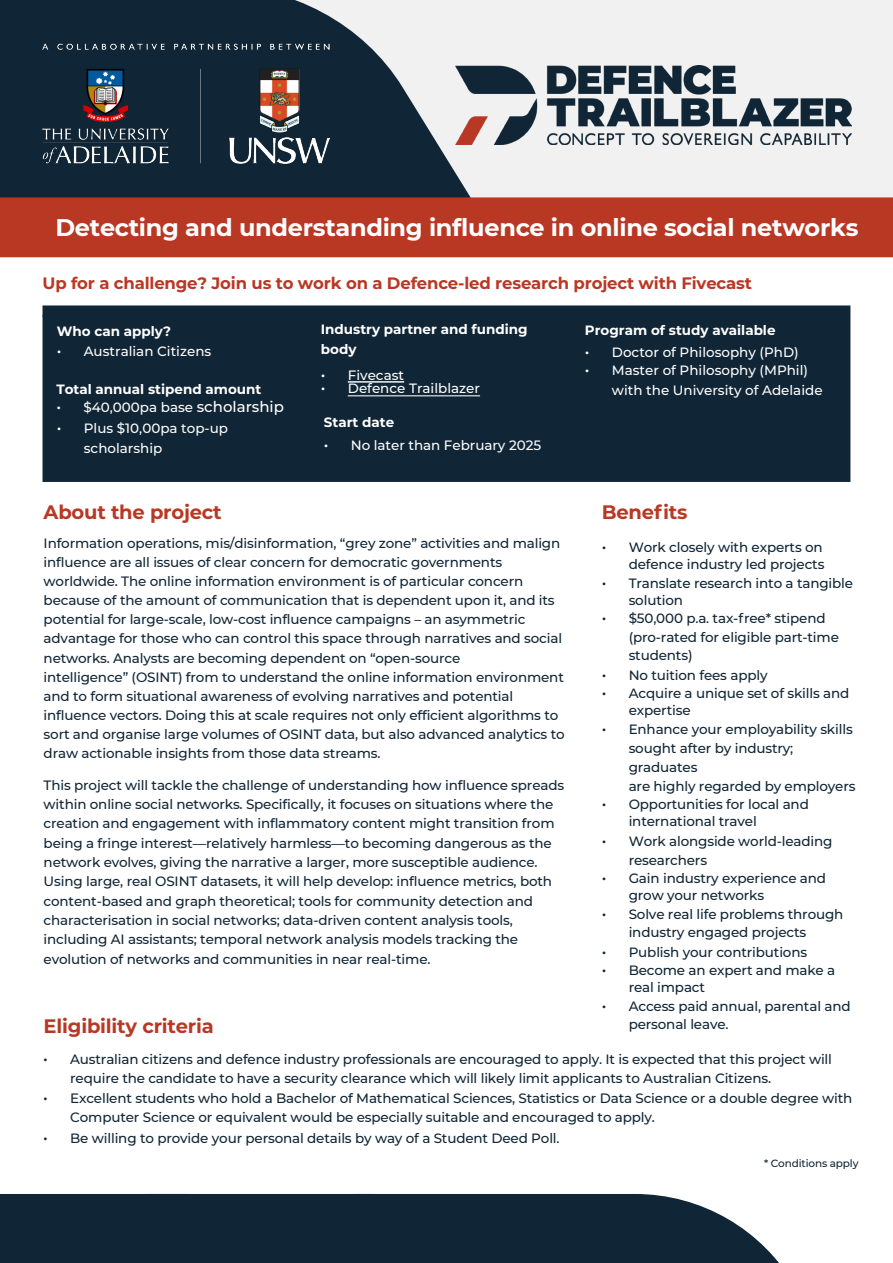
<style>
.page{position:relative;width:893px;height:1263px;background:#fff}
.page>*{position:absolute;margin:0;border:0;box-sizing:border-box;transform-origin:0 0}
.t1{font:700 24px "Montserrat";letter-spacing:-.01em;color:#fff}
.t2{font:700 19.5px "Montserrat";letter-spacing:-.01em;color:#b93823}
.t3{font:700 16.5px "Montserrat";letter-spacing:-.01em;color:#b93823}
.t4{font:500 13.5px/19.2px "Montserrat";letter-spacing:-.01em;color:#102535}
.t5{font:500 13.5px/19.8px "Montserrat";color:#fff}
.t6{font:700 13.5px/19.2px "Montserrat";color:#fff}
.t7{font:500 10.5px "Montserrat";letter-spacing:-.015em;color:#102535}
.s1{font-size:15px}
</style>
<div class="page">
<div style="left:43px;top:306px;width:807px;height:175px;background:#102535"></div>
<hr style="left:348px;top:395px;width:132px;height:1px;background:#fff">
<hr style="left:348px;top:382px;width:56px;height:1px;background:#fff">
<div style="left:43px;top:305px;width:807px;height:177px;border:2px solid #102535"></div>
<div style="left:477px;top:0;width:416px;height:197px;background:#f1f1f1"></div>
<svg style="left:188px;top:0;width:289px;height:197px;fill:#102535"></svg>
<div style="left:0;top:0;width:188px;height:197px;background:#102535"></div>
<img style="left:455px;top:66px;width:396px;height:78px">
<img style="left:43px;top:43px;width:287px;height:131px">
<svg style="left:42px;top:314px;width:4px;height:3px"></svg>
<div style="left:1px;top:198px;width:891px;height:58px;background:#b93823"></div>
<div style="left:0;top:197px;width:893px;height:60px;border:2px solid #b93823"></div>
<div style="left:0;top:1194px;width:779px;height:69px;background:#102535"></div>
<h1 class="t1" style="left:55px;top:210px;width:804px">Detecting and understanding influence in online social networks</h1>
<p class="t3" style="left:43px;top:271px;width:711px">Up for a challenge? Join us to work on a Defence-led research project with Fivecast</p>
<p class="t6" style="left:57px;top:321px;width:116px">Who can apply?</p>
<p class="t5" style="left:57px;top:341px;width:156px"><span class="s1">•</span> Australian Citizens</p>
<p class="t6" style="left:321px;top:319px;width:208px">Industry partner and funding body</p>
<p class="t5" style="left:321px;top:364px;width:85px"><span class="s1">•</span> Fivecast</p>
<p class="t6" style="left:585px;top:320px;width:192px">Program of study available</p>
<p class="t5" style="left:585px;top:341px;width:215px"><span class="s1">•</span> Doctor of Philosophy (PhD)</p>
<p class="t5" style="left:612px;top:359px;width:212px;line-height:20.2px;text-indent:-27px"><span class="s1">•</span> Master of Philosophy (MPhil) with the University of Adelaide</p>
<p class="t6" style="left:56px;top:379px;width:206px">Total annual stipend amount</p>
<p class="t5" style="left:321px;top:378px;width:161px"><span class="s1">•</span> Defence Trailblazer</p>
<p class="t5" style="left:56px;top:397px;width:229px"><span class="s1">•</span> $40,000pa base <span class="s1">scholarship</span></p>
<p class="t5" style="left:84px;top:418px;width:146px;text-indent:-27px"><span class="s1">•</span> Plus $10,00pa top-up scholarship</p>
<p class="t6" style="left:324px;top:411px;width:72px">Start date</p>
<p class="t5" style="left:324px;top:434px;width:219px"><span class="s1">•</span> No later than February 2025</p>
<h2 class="t2" style="left:44px;top:498px;width:180px">About the project</h2>
<p class="t4" style="left:44px;top:533px;width:523px">Information operations, mis/disinformation, “grey zone” activities and malign influence are all issues of clear concern for democratic governments worldwide. The online information environment is of particular concern because of the amount of communication that is dependent upon it, and its potential for large-scale, low-cost influence campaigns – an asymmetric advantage for those who can control this space through narratives and social networks. Analysts are becoming dependent on “open-source<br>intelligence” (OSINT) from to understand the online information environment and to form situational awareness of evolving narratives and potential influence vectors. Doing this at scale requires not only efficient algorithms to sort and organise large volumes of OSINT data, but also advanced analytics to draw actionable insights from those data streams.</p>
<p class="t4" style="left:44px;top:775px;width:522px">This project will tackle the challenge of understanding how influence spreads within online social networks. Specifically, it focuses on situations where the creation and engagement with inflammatory content might transition from being a fringe interest—relatively harmless—to becoming dangerous as the network evolves, giving the narrative a larger, more susceptible audience.<br>Using large, real OSINT datasets, it will help develop: influence metrics, both content-based and graph theoretical; tools for community detection and characterisation in social networks; data-driven content analysis tools, including AI assistants; temporal network analysis models tracking the evolution of networks and communities in near real-time.</p>
<h2 class="t2" style="left:602px;top:498px;width:87px">Benefits</h2>
<p class="t4" style="left:602px;top:538px;width:224px;line-height:17px;text-align:right"><span class="s1">•</span> Work closely with experts on defence industry led projects</p>
<p class="t4" style="left:629px;top:574px;width:226px;line-height:17px;text-indent:-27px"><span class="s1">•</span> Translate research into a tangible solution</p>
<p class="t4" style="left:629px;top:608px;width:212px;line-height:18.6px;text-indent:-27px"><span class="s1">•</span> $50,000 p.a. tax-free* stipend (pro-rated for eligible part-time students)</p>
<p class="t4" style="left:602px;top:665px;width:167px"><span class="s1">•</span> No tuition fees apply</p>
<p class="t4" style="left:629px;top:684px;width:222px;line-height:17px;text-indent:-27px"><span class="s1">•</span> Acquire a unique set of skills and expertise</p>
<p class="t4" style="left:629px;top:719px;width:228px;text-indent:-27px"><span class="s1">•</span> Enhance your employability skills sought after by industry; graduates<br>are highly regarded by employers</p>
<p class="t4" style="left:629px;top:796px;width:182px;line-height:17px;text-indent:-27px"><span class="s1">•</span> Opportunities for local and international travel</p>
<p class="t4" style="left:629px;top:831px;width:205px;text-indent:-27px"><span class="s1">•</span> Work alongside world-leading researchers</p>
<p class="t4" style="left:629px;top:869px;width:199px;line-height:17px;text-indent:-27px"><span class="s1">•</span> Gain industry experience and grow your networks</p>
<p class="t4" style="left:629px;top:904px;width:216px;line-height:18.6px;text-indent:-27px"><span class="s1">•</span> Solve real life problems through industry engaged projects</p>
<p class="t4" style="left:602px;top:942px;width:207px"><span class="s1">•</span> Publish your contributions</p>
<p class="t4" style="left:629px;top:961px;width:208px;line-height:17px;text-indent:-27px"><span class="s1">•</span> Become an expert and make a real impact</p>
<p class="t4" style="left:629px;top:996px;width:223px;line-height:18.3px;text-indent:-27px"><span class="s1">•</span> Access paid annual, parental and personal leave.</p>
<h2 class="t2" style="left:44px;top:1012px;width:172px">Eligibility criteria</h2>
<p class="t4" style="left:70px;top:1049px;width:763px;text-indent:-27px"><span class="s1">•</span> Australian citizens and defence industry professionals are encouraged to apply. It is expected that this project will require the candidate to have a security clearance which will likely limit applicants to Australian Citizens.</p>
<p class="t4" style="left:70px;top:1088px;width:784px;text-indent:-27px"><span class="s1">•</span> Excellent students who hold a Bachelor of Mathematical Sciences, Statistics or Data Science or a double degree with<br>Computer Science or equivalent would be especially suitable and encouraged to apply.</p>
<p class="t4" style="left:43px;top:1128px;width:518px"><span class="s1">•</span> Be willing to provide your personal details by way of a Student Deed Poll.</p>
<p class="t7" style="left:764px;top:1155px;width:96px">* Conditions apply</p>
</div>
